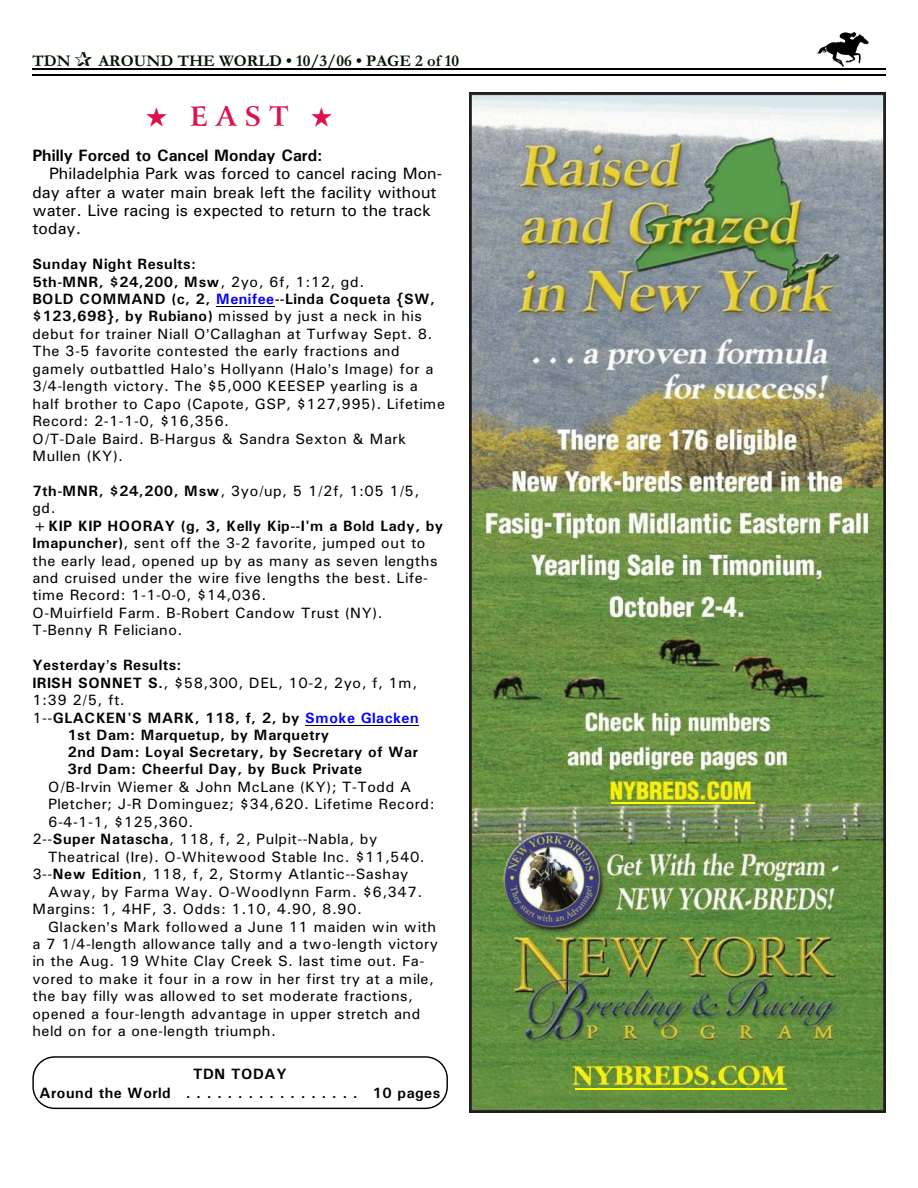
<style>
.page{position:relative;width:918px;height:1188px;background:#fff}
.page>*{position:absolute;margin:0;border:0;box-sizing:border-box;transform-origin:0 0}
.t1{font:700 27px "Arrus BT";color:#db124d}
.t2{font:16.5px/18.3px "Univers";color:#000}
.t3{font:700 16.5px "Garamond";color:#001400}
.t4{font:700 16.5px "Univers";letter-spacing:.005em;color:#000}
.t5{font:15px/17.4px "Univers";letter-spacing:.03em;color:#000}
.t6{font:700 15px/19.2px "Univers";letter-spacing:.03em;color:#000;text-align:center}
.s1{font-weight:700}
.s2{font-weight:700;color:#00f}
.s3{font-weight:400}
.s4{color:#00f}
</style>
<div class="page">
<img style="left:817px;top:32px;width:51px;height:34px">
<hr style="left:32px;top:68px;width:853px;height:1px;background:#000">
<hr style="left:32px;top:75px;width:853px;height:1px;background:#000">
<hr style="left:216px;top:306px;width:59px;height:1px;background:#000">
<hr style="left:305px;top:725px;width:114px;height:1px;background:#000">
<img style="left:470px;top:93px;width:416px;height:1019px">
<hr style="left:575px;top:1089px;width:212px;height:1px;background:#ff0">
<hr style="left:611px;top:802px;width:144px;height:2px;background:#ff0">
<div style="left:32px;top:1056px;width:416px;height:53px;border:1px solid #000;border-radius:22px"></div>
<p class="t3" style="left:32px;top:55px;width:40px">TDN</p>
<p class="t3" style="left:98px;top:55px;width:362px">AROUND THE WORLD • 10/3/06 • PAGE 2 of 10</p>
<h1 class="t1" style="left:146px;top:106px;width:188px">★ EAST ★</h1>
<p class="t4" style="left:32px;top:150px;width:292px">Philly Forced to Cancel Monday Card:</p>
<p class="t2" style="left:32px;top:166px;width:411px;text-indent:17px">Philadelphia Park was forced to cancel racing Mon&shy;day after a water main break left the facility without water. Live racing is expected to return to the track today.</p>
<p class="t5" style="left:32px;top:257px;width:414px"><span class="s1">Sunday Night Results:<br>5th-MNR, $24,200, Msw</span>, 2yo, 6f, 1:12, gd.<br><span class="s1">BOLD COMMAND (c, 2,</span> <span class="s2">Menifee</span><span class="s1">--Linda Coqueta {SW, $123,698}, by Rubiano)</span> missed by just a neck in his debut for trainer Niall O Callaghan at Turfway Sept. 8.<br>The 3-5 favorite contested the early fractions and gamely outbattled Halo s Hollyann (Halo s Image) for a 3/4-length victory. The $5,000 KEESEP yearling is a half brother to Capo (Capote, GSP, $127,995). Lifetime Record: 2-1-1-0, $16,356.<br>O/T-Dale Baird. B-Hargus &amp; Sandra Sexton &amp; Mark Mullen (KY).</p>
<p class="t5" style="left:32px;top:483px;width:389px"><span class="s1">7th-MNR, $24,200, Msw</span>, 3yo/up, 5 1/2f, 1:05 1/5, gd.</p>
<p class="t5" style="left:32px;top:518px;width:412px"><span class="s1">+KIP KIP HOORAY (g, 3, Kelly Kip--I'm a Bold Lady, by Imapuncher)</span>, sent off the 3-2 favorite, jumped out to the early lead, opened up by as many as seven lengths and cruised under the wire five lengths the best. Life&shy;time Record: 1-1-0-0, $14,036.<br>O-Muirfield Farm. B-Robert Candow Trust (NY).<br>T-Benny R Feliciano.</p>
<p class="t6" style="left:32px;top:657px;width:151px">Yesterday s Results:</p>
<p class="t5" style="left:32px;top:675px;width:387px"><span class="s1">IRISH SONNET S.</span>, $58,300, DEL, 10-2, 2yo, f, 1m,</p>
<p class="t5" style="left:32px;top:693px;width:94px">1:39 2/5, ft.</p>
<p class="t6" style="left:32px;top:709px;width:388px"><span class="s3">1--</span>GLACKEN'S MARK, 118, f, 2, by <span class="s4">Smoke Glacken</span></p>
<p class="t6" style="left:68px;top:726px;width:263px">1st Dam: Marquetup, by Marquetry</p>
<p class="t6" style="left:68px;top:744px;width:352px">2nd Dam: Loyal Secretary, by Secretary of War</p>
<p class="t6" style="left:68px;top:761px;width:296px">3rd Dam: Cheerful Day, by Buck Private</p>
<p class="t5" style="left:48px;top:779px;width:365px">O/B-Irvin Wiemer &amp; John McLane (KY); T-Todd A</p>
<p class="t5" style="left:48px;top:797px;width:388px">Pletcher; J-R Dominguez; $34,620. Lifetime Record:</p>
<p class="t5" style="left:48px;top:814px;width:147px">6-4-1-1, $125,360.</p>
<p class="t5" style="left:32px;top:832px;width:346px">2--<span class="s1">Super Natascha</span>, 118, f, 2, Pulpit--Nabla, by</p>
<p class="t5" style="left:48px;top:849px;width:378px">Theatrical (Ire). O-Whitewood Stable Inc. $11,540.</p>
<p class="t5" style="left:32px;top:867px;width:378px">3--<span class="s1">New Edition</span>, 118, f, 2, Stormy Atlantic--Sashay</p>
<p class="t5" style="left:48px;top:884px;width:376px">Away, by Farma Way. O-Woodlynn Farm. $6,347.</p>
<p class="t5" style="left:32px;top:902px;width:331px">Margins: 1, 4HF, 3. Odds: 1.10, 4.90, 8.90.</p>
<p class="t5" style="left:48px;top:919px;width:390px">Glacken s Mark followed a June 11 maiden win with</p>
<p class="t5" style="left:32px;top:936px;width:407px">a 7 1/4-length allowance tally and a two-length victory</p>
<p class="t5" style="left:32px;top:954px;width:393px">in the Aug. 19 White Clay Creek S. last time out. Fa-</p>
<p class="t5" style="left:32px;top:971px;width:403px">vored to make it four in a row in her first try at a mile,</p>
<p class="t5" style="left:32px;top:989px;width:382px">the bay filly was allowed to set moderate fractions,</p>
<p class="t5" style="left:32px;top:1006px;width:389px">opened a four-length advantage in upper stretch and</p>
<p class="t5" style="left:32px;top:1024px;width:245px">held on for a one-length triumph.</p>
<p class="t6" style="left:40px;top:1065px;width:402px">TDN TODAY<br>Around the World ................. 10 pages</p>
</div>
